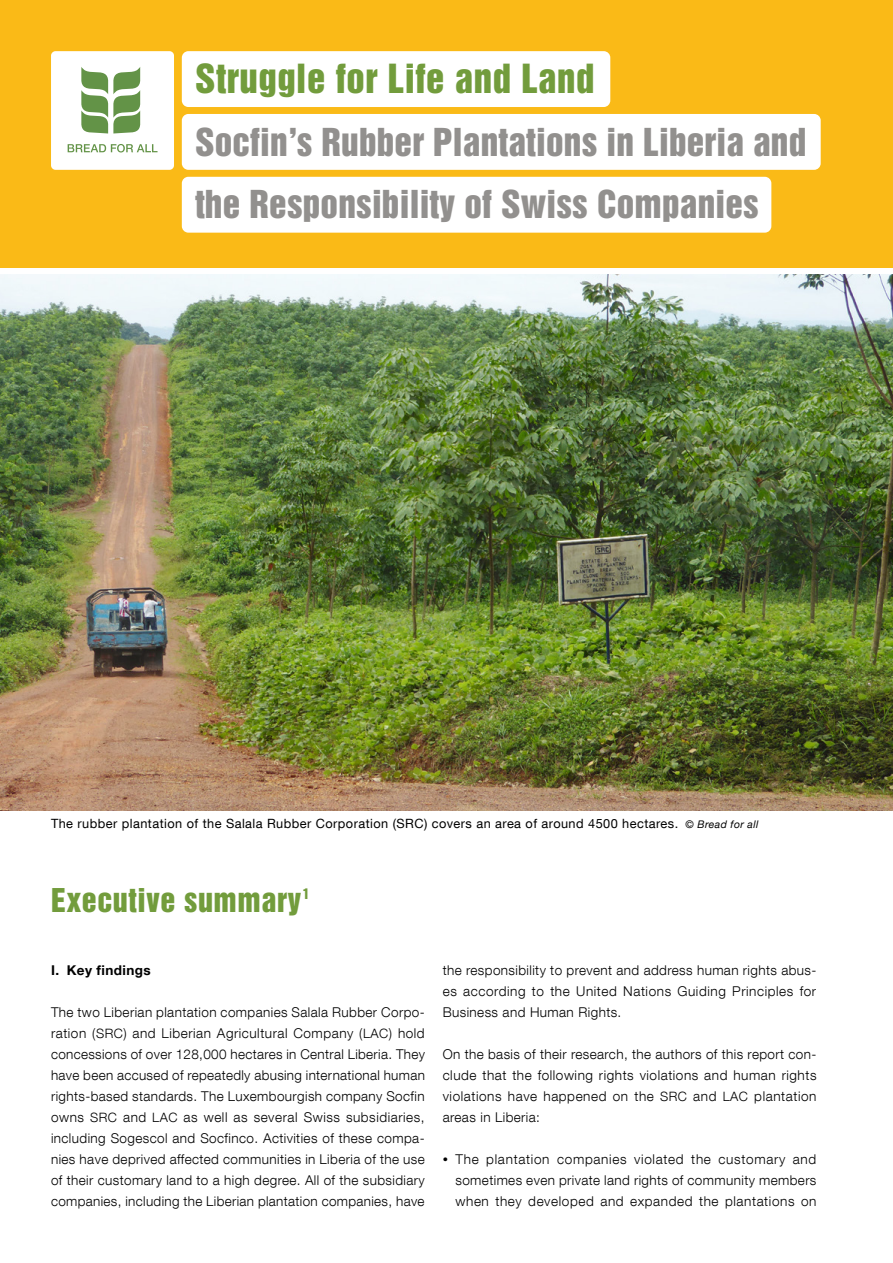
<style>
.page{position:relative;width:893px;height:1263px;background:#fff}
.page>*{position:absolute;margin:0;border:0;box-sizing:border-box;transform-origin:0 0}
.t1{font:36.75px "Helvetica Inserat LT Std";letter-spacing:.015em;color:#729c3c}
.t2{font:35.25px/62.8px "Helvetica Inserat LT Std";letter-spacing:.005em;color:#92908e}
._01-A_Headline_grün{font:30px "Helvetica Inserat LT Std";letter-spacing:.02em;color:#729c3c}
._03_Lauftext{font:300 13.5px/21px "Helvetica Neue LT Com";letter-spacing:.03em;color:#000;text-align:justify}
._03_Lauftext_Aufzähl{font:300 13.5px/21px "Helvetica Neue LT Com";letter-spacing:.045em;color:#000;text-align:justify}
._01-B_Zwischentitel{font:700 13.5px "Helvetica Neue LT Com";letter-spacing:.03em;color:#000}
._01-A_Headline_grün-2{font:13.5px "Helvetica Inserat LT Std";color:#729c3c}
._05_Bildlegende{font:12.75px "Helvetica Neue LT Com";letter-spacing:.035em;color:#000}
.s1{font-size:10.5px}
.s2{font-family:"Helvetica Neue";font-style:italic;font-size:10.5px}
.s3{font-size:12.9px}
</style>
<div class="page">
<img style="left:0;top:274px;width:893px;height:536px">
<div style="left:0;top:0;width:893px;height:268px;background:#faba17"></div>
<div style="left:182px;top:51px;width:428px;height:56px;background:#fff;border-radius:7px"></div>
<div style="left:182px;top:114px;width:639px;height:56px;background:#fff;border-radius:7px"></div>
<div style="left:182px;top:177px;width:589px;height:56px;background:#fff;border-radius:7px"></div>
<div style="left:51px;top:51px;width:123px;height:119px;background:#fff;border-radius:5px"></div>
<svg style="left:81px;top:67px;width:59px;height:66px"></svg>
<svg style="left:68px;top:144px;width:90px;height:8px"></svg>
<p class="t1" style="left:195px;top:57px;width:401px">Struggle for Life and Land</p>
<p class="t2" style="left:195px;top:111px;width:613px">Socfin’s Rubber Plantations in Liberia and the Responsibility of Swiss Companies</p>
<p class="_05_Bildlegende" style="left:51px;top:816px;width:709px">The rubber plantation of the Salala Rubber Corporation (SRC) covers an area of around 4500 hectares. <span class="s1">©</span> <span class="s2">Bread for all</span></p>
<p class="_01-A_Headline_grün" style="left:51px;top:882px;width:251px">Executive summary</p>
<p class="_01-A_Headline_grün-2" style="left:303px;top:885px;width:8px">1</p>
<p class="_01-B_Zwischentitel" style="left:51px;top:962px;width:101px">I. Key findings</p>
<p class="_03_Lauftext" style="left:51px;top:1001px;width:375px">The two Liberian plantation companies Salala Rubber Corpo&shy;ration (<span class="s3">SRC</span>) and Liberian Agricultural Company (<span class="s3">LAC</span>) hold concessions of over 128,000 hectares in Central Liberia. They have been accused of repeatedly abusing international human rights-based standards. The Luxembourgish company Socfin owns <span class="s3">SRC</span> and <span class="s3">LAC</span> as well as several Swiss subsidiaries, including Sogescol and Socfinco. Activities of these compa&shy;nies have deprived affected communities in Liberia of the use of their customary land to a high degree. All of the subsidiary companies, including the Liberian plantation companies, have</p>
<p class="_03_Lauftext" style="left:443px;top:959px;width:375px">the responsibility to prevent and address human rights abus&shy;es according to the United Nations Guiding Principles for Business and Human Rights.</p>
<p class="_03_Lauftext" style="left:443px;top:1043px;width:375px">On the basis of their research, the authors of this report con&shy;clude that the following rights violations and human rights violations have happened on the <span class="s3">SRC</span> and <span class="s3">LAC</span> plantation areas in Liberia:</p>
<p class="_03_Lauftext_Aufzähl" style="left:455px;top:1148px;width:362px;text-indent:-13px"><span class="s1">•</span> The plantation companies violated the customary and sometimes even private land rights of community members when they developed and expanded the plantations on</p>
</div>
